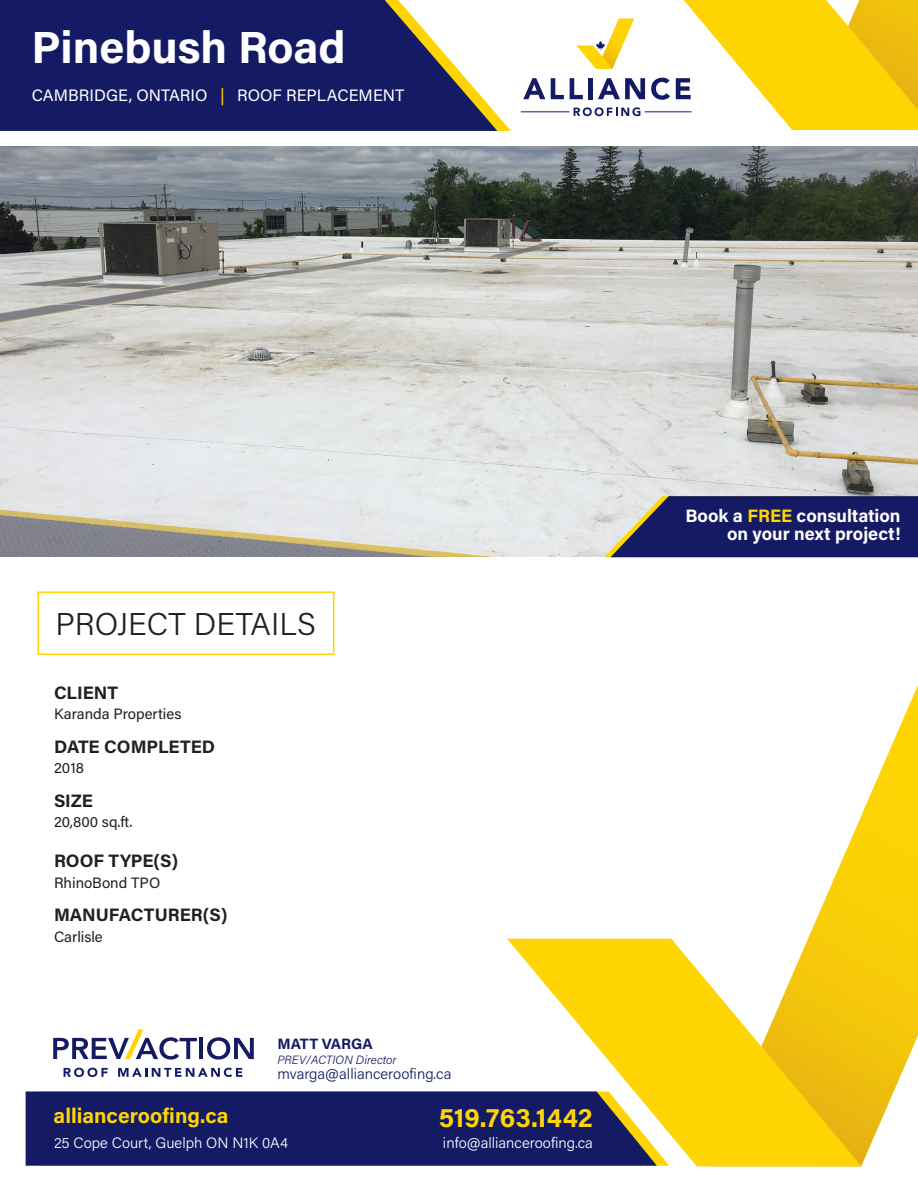
<style>
.page{position:relative;width:918px;height:1188px;background:#fff}
.page>*{position:absolute;margin:0;border:0;box-sizing:border-box;transform-origin:0 0}
.t1{font:700 45px "Acumin Pro";letter-spacing:-.005em;color:#fff}
.t2{font:300 31.5px "Acumin Pro";color:#231f20}
.t3{font:700 27px "Acumin Pro";letter-spacing:.005em;color:#fed503}
.t4{font:700 21px "Acumin Pro";color:#fed503}
.t5{font:700 18px "Acumin Pro";color:#231f20}
.t6{font:700 18px "Acumin Pro";color:#fff}
.t7{font:16.5px "Acumin Pro";color:#fff}
.t8{font:15px "Acumin Pro";color:#231f20}
.t9{font:300 15px "Acumin Pro";color:#fff}
.t10{font:300 15px "Acumin Pro";color:#141b64}
.t11{font:700 15px "Acumin Pro";color:#141b64}
.t12{font:italic 300 12px "Acumin Pro";letter-spacing:.005em;color:#141b64}
.s1{color:#fed503}
.s2{color:#ffd801}
</style>
<div class="page">
<svg style="left:0;top:0;width:497px;height:131px;background:#2e336f"></svg>
<svg style="left:523px;top:78px;width:22px;height:21px"></svg>
<svg style="left:551px;top:78px;width:13px;height:21px"></svg>
<svg style="left:570px;top:78px;width:13px;height:21px"></svg>
<div style="left:588px;top:78px;width:5px;height:21px;background:#141b64"></div>
<svg style="left:598px;top:78px;width:47px;height:21px"></svg>
<svg style="left:651px;top:0;width:267px;height:130px"></svg>
<svg style="left:574px;top:107px;width:66px;height:9px"></svg>
<hr style="left:521px;top:111px;width:48px;height:1px;background:#141b64">
<hr style="left:645px;top:111px;width:47px;height:1px;background:#141b64">
<svg style="left:576px;top:19px;width:58px;height:50px"></svg>
<svg style="left:808px;top:685px;width:110px;height:480px"></svg>
<svg style="left:507px;top:939px;width:355px;height:227px;fill:#fed503"></svg>
<svg style="left:26px;top:1091px;width:631px;height:75px;background:#212665"></svg>
<svg style="left:53px;top:1030px;width:144px;height:30px"></svg>
<hr style="left:200px;top:1038px;width:3px;height:21px;background:#141b64">
<svg style="left:207px;top:1037px;width:47px;height:23px"></svg>
<svg style="left:64px;top:1068px;width:44px;height:9px"></svg>
<svg style="left:118px;top:1068px;width:124px;height:9px"></svg>
<img style="left:0;top:146px;width:918px;height:411px">
<svg style="left:604px;top:496px;width:314px;height:61px;background:#2c326e"></svg>
<div style="left:38px;top:591px;width:296px;height:64px;border:2px solid #fed503"></div>
<p class="t1" style="left:32px;top:16px;width:316px">Pinebush Road</p>
<p class="t7" style="left:32px;top:83px;width:374px">CAMBRIDGE, ONTARIO <span class="s1">|</span> ROOF REPLACEMENT</p>
<p class="t2" style="left:56px;top:602px;width:262px">PROJECT DETAILS</p>
<p class="t5" style="left:54px;top:680px;width:66px">CLIENT</p>
<p class="t8" style="left:54px;top:703px;width:129px">Karanda Properties</p>
<p class="t5" style="left:54px;top:734px;width:163px">DATE COMPLETED</p>
<p class="t8" style="left:54px;top:757px;width:32px">2018</p>
<p class="t5" style="left:54px;top:788px;width:41px">SIZE</p>
<p class="t8" style="left:54px;top:811px;width:80px">20,800 sq.ft.</p>
<p class="t5" style="left:54px;top:849px;width:126px">ROOF TYPE(S)</p>
<p class="t8" style="left:54px;top:872px;width:108px">RhinoBond TPO</p>
<p class="t5" style="left:54px;top:903px;width:175px">MANUFACTURER(S)</p>
<p class="t8" style="left:54px;top:926px;width:50px">Carlisle</p>
<p class="t11" style="left:277px;top:1033px;width:97px">MATT VARGA</p>
<p class="t12" style="left:277px;top:1051px;width:121px">PREV/ACTION Director</p>
<p class="t10" style="left:277px;top:1063px;width:176px">mvarga@allianceroofing.ca</p>
<h3 class="t4" style="left:54px;top:1101px;width:176px">allianceroofing.ca</h3>
<p class="t9" style="left:54px;top:1132px;width:235px">25 Cope Court, Guelph ON N1K 0A4</p>
<h3 class="t3" style="left:439px;top:1099px;width:156px">519.763.1442</h3>
<p class="t9" style="left:443px;top:1133px;width:151px">info@allianceroofing.ca</p>
<p class="t6" style="left:685px;top:503px;width:217px">Book a <span class="s2">FREE</span> consultation</p>
<p class="t6" style="left:727px;top:521px;width:175px">on your next project!</p>
</div>
